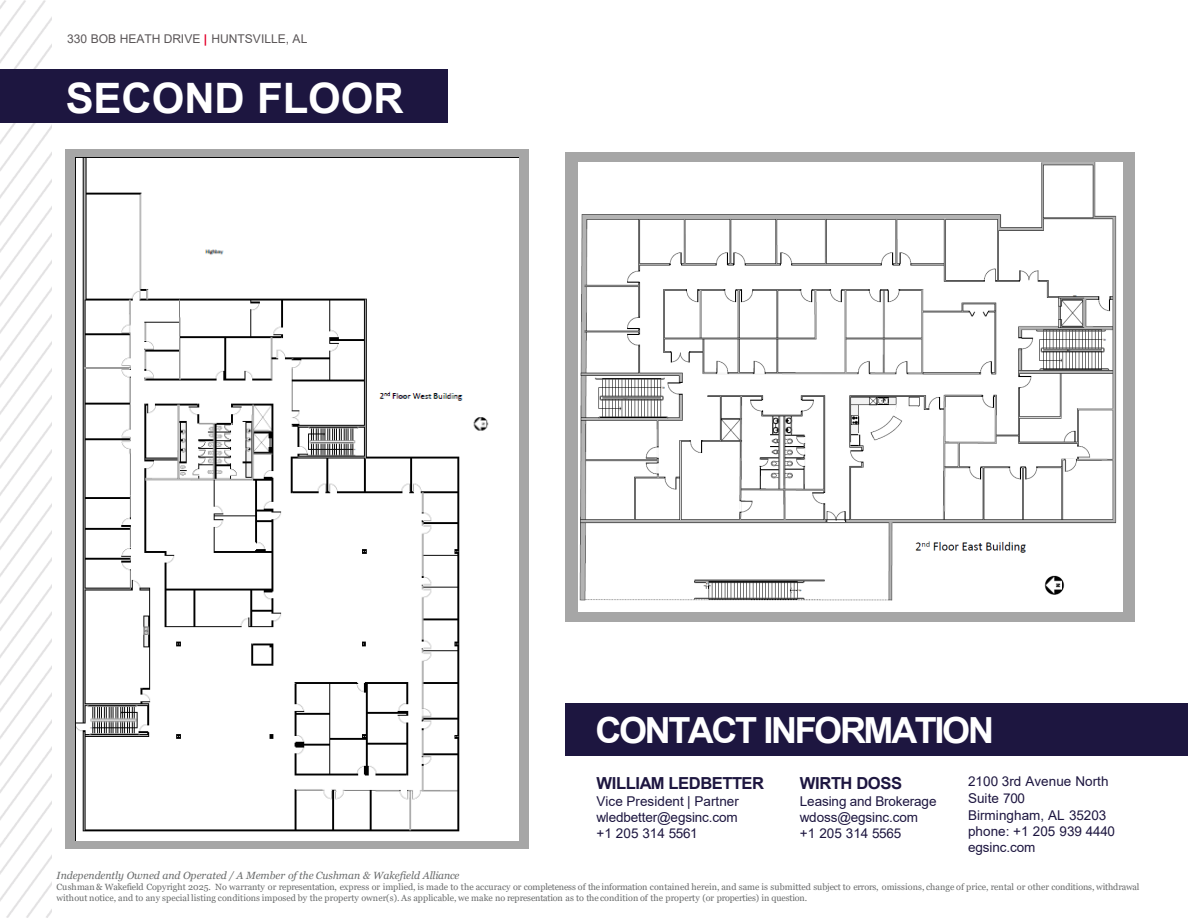
<style>
.page{position:relative;width:1188px;height:918px;background:#fff}
.page>*{position:absolute;margin:0;border:0;box-sizing:border-box;transform-origin:0 0}
.t1{font:700 42px "Arial";color:#fff}
.t2{font:700 36px "Arial";letter-spacing:-.065em;color:#fff}
.t3{font:700 16.5px "Arial";letter-spacing:-.025em;color:#1d1640}
.t4{font:13.5px "Arial";letter-spacing:-.005em;color:#1d1640}
.t5{font:12px "Arial";color:#5a5557}
.t6{font:italic 10.5px "Georgia";letter-spacing:-.005em;color:#696b6b}
.t7{font:9px/10.6px "Georgia";letter-spacing:-.005em;color:#696b6b}
.s1{font-weight:700;color:#e3002b}
</style>
<div class="page">
<img style="left:0;top:0;width:52px;height:918px">
<div style="left:66px;top:149px;width:463px;height:700px;background:#a6a6a6"></div>
<div style="left:566px;top:152px;width:569px;height:470px;background:#a6a6a6"></div>
<div style="left:0;top:69px;width:447px;height:54px;background:#1d1640"></div>
<img style="left:579px;top:162px;width:543px;height:450px">
<img style="left:76px;top:158px;width:443px;height:682px">
<div style="left:566px;top:703px;width:622px;height:53px;background:#1d1640"></div>
<p class="t5" style="left:67px;top:31px;width:242px">330 BOB HEATH DRIVE <span class="s1">|</span> HUNTSVILLE, AL</p>
<p class="t1" style="left:66px;top:69px;width:339px">SECOND FLOOR</p>
<p class="t2" style="left:595px;top:705px;width:400px">CONTACT INFORMATION</p>
<p class="t3" style="left:596px;top:771px;width:169px">WILLIAM LEDBETTER</p>
<p class="t4" style="left:596px;top:792px;width:144px">Vice President | Partner</p>
<p class="t4" style="left:596px;top:808px;width:143px">wledbetter@egsinc.com</p>
<p class="t4" style="left:596px;top:824px;width:103px">+1 205 314 5561</p>
<p class="t4" style="left:968px;top:772px;width:142px">2100 3rd Avenue North</p>
<p class="t4" style="left:968px;top:789px;width:58px">Suite 700</p>
<p class="t4" style="left:968px;top:806px;width:140px">Birmingham, AL 35203</p>
<p class="t4" style="left:968px;top:822px;width:149px">phone: +1 205 939 4440</p>
<p class="t4" style="left:968px;top:838px;width:69px">egsinc.com</p>
<p class="t3" style="left:800px;top:771px;width:104px">WIRTH DOSS</p>
<p class="t4" style="left:800px;top:792px;width:138px">Leasing and Brokerage</p>
<p class="t4" style="left:800px;top:808px;width:120px">wdoss@egsinc.com</p>
<p class="t4" style="left:800px;top:824px;width:103px">+1 205 314 5565</p>
<p class="t6" style="left:57px;top:869px;width:404px">Independently Owned and Operated / A Member of the Cushman &amp; Wakefield Alliance</p>
<p class="t7" style="left:57px;top:882px;width:1084px">Cushman &amp; Wakefield Copyright 2025. No warranty or representation, express or implied, is made to the accuracy or completeness of the information contained herein, and same is submitted subject to errors, omissions, change of price, rental or other conditions, withdrawal without notice, and to any special listing conditions imposed by the property owner(s). As applicable, we make no representation as to the condition of the property (or properties) in question.</p>
</div>
